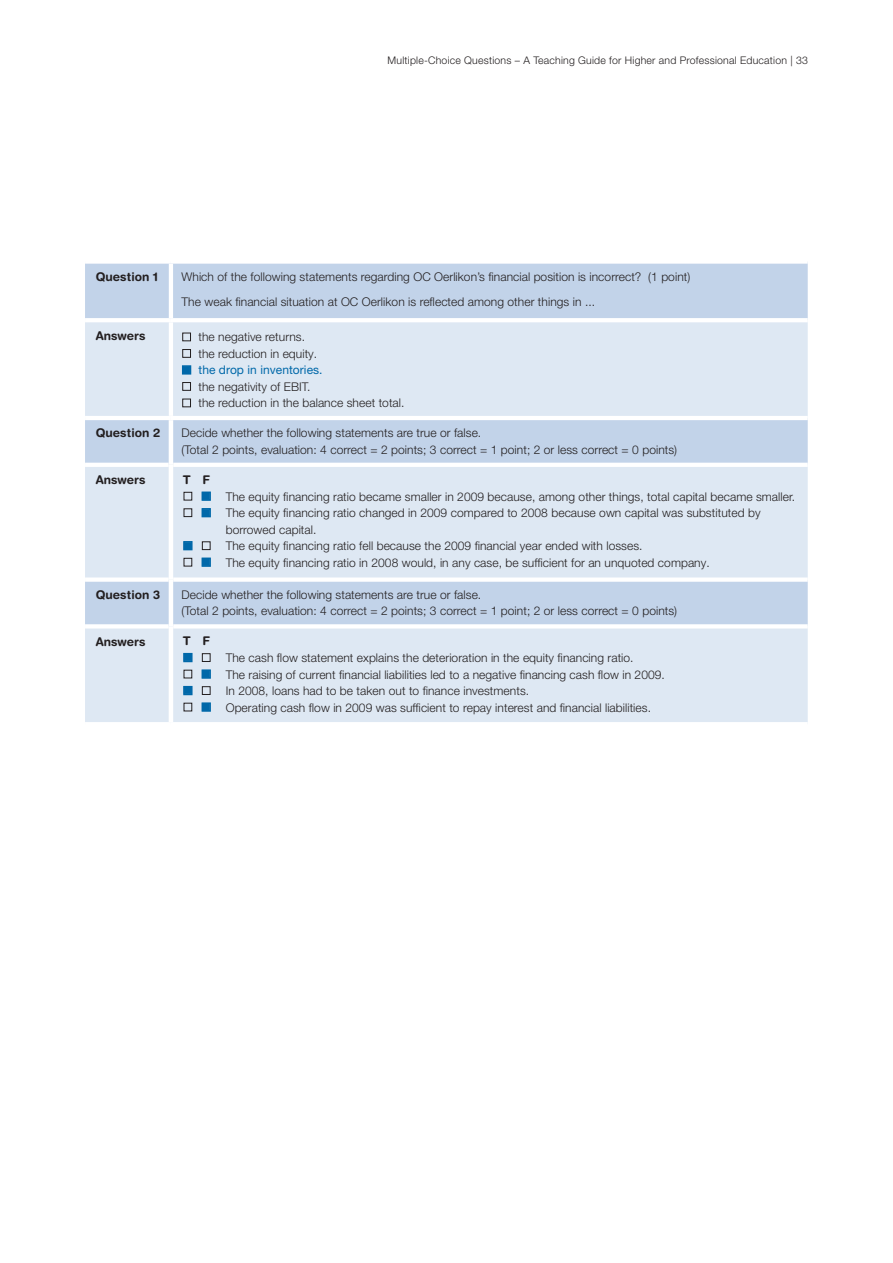
<style>
.page{position:relative;width:893px;height:1263px;background:#fff}
.page>*{position:absolute;margin:0;border:0;box-sizing:border-box;transform-origin:0 0}
.t1{font:300 12px/16.5px "Helvetica Neue LT Pro";letter-spacing:.005em;color:#231f20}
.t2{font:700 12px "Helvetica Rounded LT Std";letter-spacing:.005em;color:#231f20}
.t3{font:12px "Helvetica Neue LT Pro";letter-spacing:.005em;color:#0068a9}
.t4{font:300 10.5px "Helvetica Neue LT Pro";letter-spacing:.02em;color:#231f20}
</style>
<div class="page">
<div style="left:85px;top:264px;width:723px;height:54px;background:#c2d3e9"></div>
<svg style="left:85px;top:322px;width:723px;height:400px;background:#d7e3f0"></svg>
<hr style="left:169px;top:264px;width:4px;height:54px;background:#fff">
<hr style="left:169px;top:322px;width:4px;height:94px;background:#fff">
<hr style="left:85px;top:416px;width:86px;height:4px;background:#fff">
<hr style="left:171px;top:416px;width:637px;height:4px;background:#fff">
<hr style="left:85px;top:463px;width:84px;height:4px;background:#fff">
<hr style="left:173px;top:463px;width:635px;height:4px;background:#fff">
<div style="left:85px;top:577px;width:84px;height:5px;background:#fff"></div>
<div style="left:173px;top:577px;width:635px;height:5px;background:#fff"></div>
<svg style="left:85px;top:624px;width:84px;height:4px"></svg>
<svg style="left:173px;top:624px;width:635px;height:4px"></svg>
<hr style="left:169px;top:420px;width:4px;height:45px;background:#fff">
<hr style="left:169px;top:465px;width:4px;height:115px;background:#fff">
<hr style="left:169px;top:580px;width:4px;height:46px;background:#fff">
<hr style="left:169px;top:626px;width:4px;height:96px;background:#fff">
<svg style="left:184px;top:492px;width:26px;height:8px"></svg>
<svg style="left:184px;top:509px;width:26px;height:8px"></svg>
<svg style="left:184px;top:542px;width:26px;height:8px"></svg>
<svg style="left:184px;top:558px;width:26px;height:8px"></svg>
<svg style="left:184px;top:653px;width:26px;height:8px"></svg>
<svg style="left:184px;top:670px;width:26px;height:8px"></svg>
<svg style="left:184px;top:686px;width:26px;height:8px"></svg>
<svg style="left:184px;top:703px;width:26px;height:8px"></svg>
<p class="t4" style="left:388px;top:54px;width:422px">Multiple-Choice Questions – A Teaching Guide for Higher and Professional Education | 33</p>
<p class="t2" style="left:96px;top:269px;width:64px">Question 1</p>
<p class="t1" style="left:182px;top:264px;width:510px;line-height:25px">Which of the following statements regarding OC Oerlikon’s financial position is incorrect? (1 point)<br>The weak financial situation at OC Oerlikon is reflected among other things in ...</p>
<p class="t2" style="left:96px;top:328px;width:52px">Answers</p>
<p class="t1" style="left:182px;top:328px;width:125px">■ the negative returns.</p>
<p class="t1" style="left:182px;top:345px;width:137px">■ the reduction in equity.</p>
<p class="t3" style="left:182px;top:363px;width:143px">■ the drop in inventories.</p>
<p class="t1" style="left:182px;top:378px;width:130px">■ the negativity of EBIT.</p>
<p class="t1" style="left:182px;top:394px;width:224px">■ the reduction in the balance sheet total.</p>
<p class="t2" style="left:96px;top:426px;width:66px">Question 2</p>
<p class="t1" style="left:182px;top:424px;width:497px">Decide whether the following statements are true or false.<br>(Total 2 points, evaluation: 4 correct = 2 points; 3 correct = 1 point; 2 or less correct = 0 points)</p>
<p class="t2" style="left:96px;top:473px;width:52px">Answers</p>
<p class="t1" style="left:226px;top:488px;width:571px">The equity financing ratio became smaller in 2009 because, among other things, total capital became smaller.<br>The equity financing ratio changed in 2009 compared to 2008 because own capital was substituted by borrowed capital.<br>The equity financing ratio fell because the 2009 financial year ended with losses.<br>The equity financing ratio in 2008 would, in any case, be sufficient for an unquoted company.</p>
<p class="t2" style="left:96px;top:587px;width:66px">Question 3</p>
<p class="t1" style="left:182px;top:586px;width:497px">Decide whether the following statements are true or false.<br>(Total 2 points, evaluation: 4 correct = 2 points; 3 correct = 1 point; 2 or less correct = 0 points)</p>
<p class="t2" style="left:96px;top:634px;width:52px">Answers</p>
<p class="t1" style="left:226px;top:649px;width:441px">The cash flow statement explains the deterioration in the equity financing ratio.<br>The raising of current financial liabilities led to a negative financing cash flow in 2009.<br>In 2008, loans had to be taken out to finance investments.<br>Operating cash flow in 2009 was sufficient to repay interest and financial liabilities.</p>
<p class="t2" style="left:183px;top:472px;width:29px">T F</p>
<p class="t2" style="left:183px;top:634px;width:29px">T F</p>
</div>
